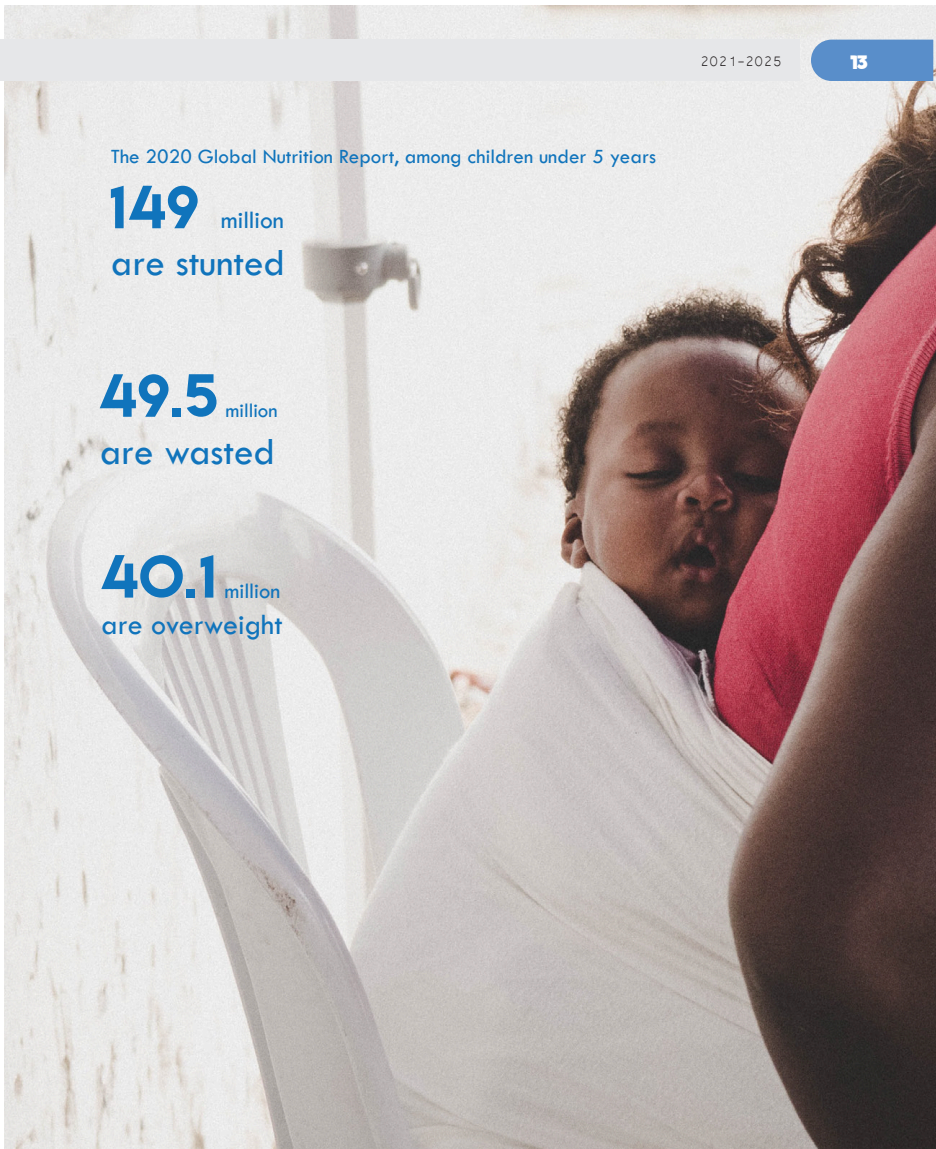
<style>
.page{position:relative;width:936px;height:1149px;background:#fff}
.page>*{position:absolute;margin:0;border:0;box-sizing:border-box;transform-origin:0 0}
.t1{font:54px "Lemon Milk";color:#1074bc}
.t2{font:39px "Tw Cen";color:#1074bc}
.t3{font:30px "Tw Cen";color:#1074bc}
.t4{font:25.5px "Tw Cen";color:#1074bc}
.t5{font:22.5px "Tw Cen";color:#1074bc}
.t6{font:21px "Tw Cen";color:#1074bc}
.t7{font:17.7px "Microsoft Yi Baiti";color:#231f20}
.t8{font:700 17.7px "Riffic Free";color:#fff}
.s1{font-family:"Lemon Milk";font-size:54px}
</style>
<div class="page">
<img style="left:4px;top:5px;width:931px;height:1143px">
<div style="left:0;top:40px;width:799px;height:41px;background:#e6e7e9"></div>
<div style="left:811px;top:40px;width:122px;height:41px;background:#598eca"></div>
<p class="t6" style="left:111px;top:144px;width:546px">The 2020 Global Nutrition Report, among children under 5 years</p>
<p class="t4" style="left:111px;top:205px;width:175px"><span class="s1">149</span> million</p>
<h2 class="t2" style="left:111px;top:239px;width:176px">are stunted</h2>
<h1 class="t1" style="left:100px;top:368px;width:121px">49.5</h1>
<p class="t6" style="left:225px;top:397px;width:54px">million</p>
<h2 class="t2" style="left:100px;top:427px;width:177px">are wasted</h2>
<h1 class="t1" style="left:101px;top:548px;width:119px">40.1</h1>
<p class="t5" style="left:224px;top:576px;width:57px">million</p>
<h3 class="t3" style="left:101px;top:606px;width:183px">are overweight</h3>
<p class="t7" style="left:700px;top:51px;width:83px">2021-2025</p>
<p class="t8" style="left:850px;top:52px;width:19px">13</p>
</div>
